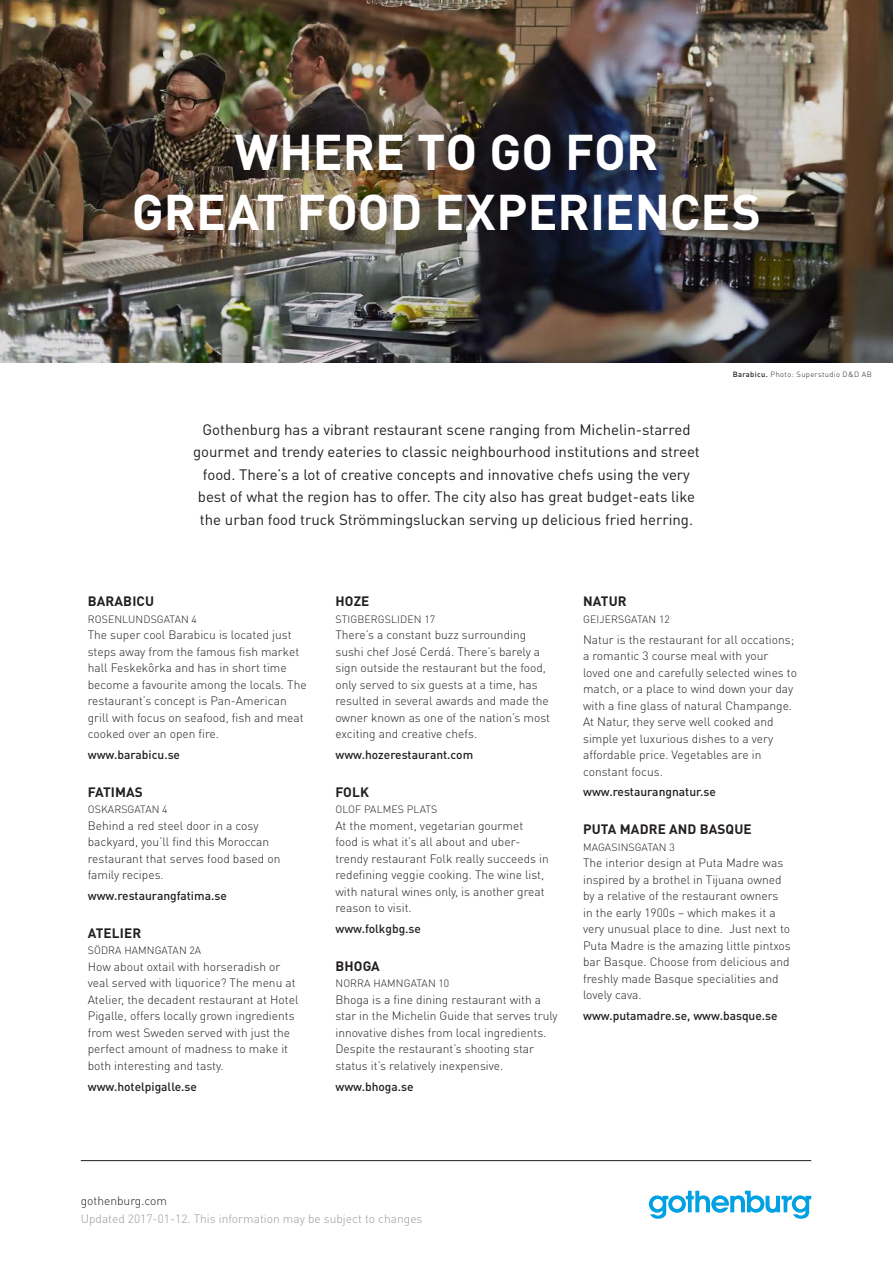
<style>
.page{position:relative;width:893px;height:1263px;background:#fff}
.page>*{position:absolute;margin:0;border:0;box-sizing:border-box;transform-origin:0 0}
.bröd{font:700 49.5px/60px "DIN Pro";color:#fff;text-align:center}
.ingress{font:15px/22.5px "DIN Pro";color:#231f20;text-align:center}
.Rubrik{font:700 13.5px "DIN Pro";letter-spacing:.01em;color:#231f20}
.bröd-2{font:300 12px/16.5px "DIN Pro";color:#231f20}
.Webb{font:500 12px "DIN Pro";color:#231f20}
.t1{font:300 12px "DIN Pro";color:#97999c}
.adress{font:300 10.5px "DIN Pro";letter-spacing:.01em;color:#231f20}
.bröd-3{font:300 7.5px "DIN Pro";letter-spacing:.05em;color:#231f20}
.s1{font-weight:500}
</style>
<div class="page">
<svg style="left:649px;top:1191px;width:162px;height:28px"></svg>
<hr style="left:81px;top:1160px;width:730px;height:1px;background:#231f20">
<img style="left:0;top:0;width:893px;height:362px">
<p class="bröd" style="left:132px;top:120px;width:631px">WHERE TO GO FOR<br>GREAT FOOD EXPERIENCES</p>
<p class="ingress" style="left:193px;top:417px;width:508px">Gothenburg has a vibrant restaurant scene ranging from Michelin-starred gourmet and trendy eateries to classic neighbourhood institutions and street food. There’s a lot of creative concepts and innovative chefs using the very best of what the region has to offer. The city also has great budget-eats like the urban food truck Strömmingsluckan serving up delicious fried herring.</p>
<p class="bröd-3" style="left:733px;top:369px;width:141px"><span class="s1">Barabicu.</span> Photo: Superstudio D&amp;D AB</p>
<p class="Rubrik" style="left:88px;top:592px;width:68px">BARABICU</p>
<p class="adress" style="left:88px;top:612px;width:111px">ROSENLUNDSGATAN 4</p>
<p class="bröd-2" style="left:88px;top:626px;width:220px">The super cool Barabicu is located just steps away from the famous fish market hall Feskekôrka and has in short time become a favourite among the locals. The restaurant’s concept is Pan-American grill with focus on seafood, fish and meat cooked over an open fire.</p>
<p class="Webb" style="left:88px;top:747px;width:94px">www.barabicu.se</p>
<p class="Rubrik" style="left:88px;top:783px;width:57px">FATIMAS</p>
<p class="adress" style="left:88px;top:802px;width:81px">OSKARSGATAN 4</p>
<p class="bröd-2" style="left:88px;top:817px;width:194px">Behind a red steel door in a cosy backyard, you’ll find this Moroccan restaurant that serves food based on family recipes.</p>
<p class="Webb" style="left:88px;top:888px;width:141px">www.restaurangfatima.se</p>
<p class="Rubrik" style="left:88px;top:924px;width:55px">ATELIER</p>
<p class="adress" style="left:88px;top:943px;width:115px">SÖDRA HAMNGATAN 2A</p>
<p class="bröd-2" style="left:88px;top:958px;width:212px">How about oxtail with horseradish or veal served with liquorice? The menu at Atelier, the decadent restaurant at Hotel Pigalle, offers locally grown ingredients from west Sweden served with just the perfect amount of madness to make it both interesting and tasty.</p>
<p class="Webb" style="left:88px;top:1078px;width:111px">www.hotelpigalle.se</p>
<p class="Rubrik" style="left:335px;top:592px;width:35px">HOZE</p>
<p class="adress" style="left:335px;top:612px;width:101px">STIGBERGSLIDEN 17</p>
<p class="bröd-2" style="left:335px;top:626px;width:216px">There’s a constant buzz surrounding sushi chef José Cerdá. There’s barely a sign outside the restaurant but the food, only served to six guests at a time, has resulted in several awards and made the owner known as one of the nation’s most exciting and creative chefs.</p>
<p class="Webb" style="left:335px;top:747px;width:139px">www.hozerestaurant.com</p>
<p class="Rubrik" style="left:335px;top:783px;width:35px">FOLK</p>
<p class="adress" style="left:335px;top:802px;width:103px">OLOF PALMES PLATS</p>
<p class="bröd-2" style="left:335px;top:817px;width:215px">At the moment, vegetarian gourmet<br>food is what it’s all about and uber&shy;trendy restaurant Folk really succeeds in redefining veggie cooking. The wine list, with natural wines only, is another great reason to visit.</p>
<p class="Webb" style="left:335px;top:921px;width:87px">www.folkgbg.se</p>
<p class="Rubrik" style="left:335px;top:957px;width:46px">BHOGA</p>
<p class="adress" style="left:335px;top:976px;width:115px">NORRA HAMNGATAN 10</p>
<p class="bröd-2" style="left:335px;top:991px;width:224px">Bhoga is a fine dining restaurant with a star in the Michelin Guide that serves truly innovative dishes from local ingredients.<br>Despite the restaurant’s shooting star status it’s relatively inexpensive.</p>
<p class="Webb" style="left:335px;top:1078px;width:80px">www.bhoga.se</p>
<p class="Rubrik" style="left:583px;top:592px;width:45px">NATUR</p>
<p class="adress" style="left:583px;top:612px;width:88px">GEIJERSGATAN 12</p>
<p class="bröd-2" style="left:583px;top:630px;width:216px">Natur is the restaurant for all occations; a romantic 3 course meal with your loved one and carefully selected wines to match, or a place to wind down your day with a fine glass of natural Champange.<br>At Natur, they serve well cooked and simple yet luxurious dishes to a very affordable price. Vegetables are in constant focus.</p>
<p class="Webb" style="left:583px;top:784px;width:134px">www.restaurangnatur.se</p>
<p class="Rubrik" style="left:583px;top:820px;width:170px">PUTA MADRE AND BASQUE</p>
<p class="adress" style="left:583px;top:840px;width:93px">MAGASINSGATAN 3</p>
<p class="bröd-2" style="left:583px;top:854px;width:209px">The interior design at Puta Madre was inspired by a brothel in Tijuana owned by a relative of the restaurant owners in the early 1900s – which makes it a very unusual place to dine. Just next to Puta Madre is the amazing little pintxos bar Basque. Choose from delicious and freshly made Basque specialities and lovely cava.</p>
<p class="Webb" style="left:583px;top:1007px;width:196px">www.putamadre.se, www.basque.se</p>
<p class="bröd-2" style="left:81px;top:1192px;width:88px">gothenburg.com</p>
<p class="t1" style="left:81px;top:1210px;width:343px">Updated 2017-01-12. This information may be subject to changes</p>
</div>
